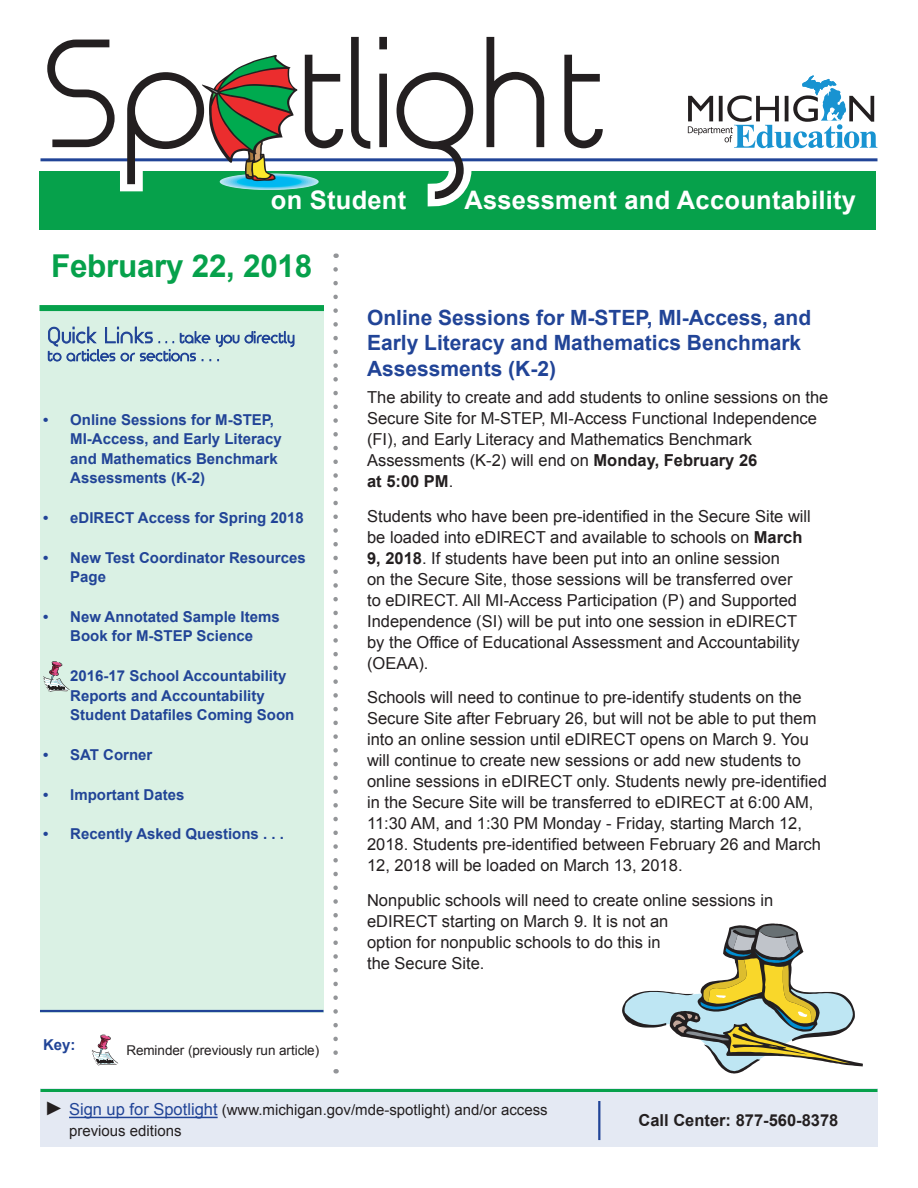
<style>
.page{position:relative;width:918px;height:1188px;background:#fff}
.page>*{position:absolute;margin:0;border:0;box-sizing:border-box;transform-origin:0 0}
.Heading_1{font:147px "Time Burner";color:#231f20}
.Subhead_1{font:700 31.5px "Arial";letter-spacing:-.01em;color:#06a14b}
.Subhead_1-2{font:700 25.5px "Arial";letter-spacing:.01em;color:#fff}
.Head_2_-_Article_Tit{font:700 21px/25.2px "Arial";color:#214497}
.Body_Copy{font:16.5px/21px "Arial";color:#231f20}
.t1{font:700 16.5px "Arial";color:#231f20}
.Quick_Links_-_TOC{font:700 15px/19.5px "Arial";color:#214497}
.Body_Copy-2{font:15px/21px "Arial";color:#231f20}
.t2{font:13.5px "Arial";letter-spacing:-.005em;color:#231f20}
.s1{color:#fff}
.s2{font-weight:700}
.s3{font-weight:700;font-style:italic;font-size:19.5px}
.s4{font-size:16.5px;color:#214497}
</style>
<div class="page">
<svg style="left:333px;top:269px;width:5px;height:805px"></svg>
<div style="left:40px;top:1088px;width:838px;height:59px;background:#e4e9f3"></div>
<hr style="left:40px;top:1089px;width:838px;height:3px;background:#06a14b">
<div style="left:39px;top:171px;width:837px;height:59px;background:#06a14b"></div>
<hr style="left:40px;top:158px;width:838px;height:3px;background:#214497">
<div style="left:41px;top:310px;width:283px;height:702px;background:#daf1e4"></div>
<svg style="left:688px;top:75px;width:190px;height:73px"></svg>
<hr style="left:69px;top:1117px;width:149px;height:1px;background:#214497">
<svg style="left:48px;top:326px;width:247px;height:36px"></svg>
<svg style="left:43px;top:661px;width:27px;height:31px"></svg>
<div style="left:39px;top:305px;width:285px;height:6px;background:#06a14b"></div>
<hr style="left:598px;top:1101px;width:2px;height:39px;background:#214497">
<hr style="left:40px;top:1010px;width:283px;height:2px;background:#214497">
<svg style="left:92px;top:1035px;width:26px;height:30px"></svg>
<svg style="left:40px;top:55px;width:582px;height:152px"></svg>
<svg style="left:622px;top:924px;width:241px;height:150px"></svg>
<h1 class="Heading_1" style="left:43px;top:12px;width:564px"><span class="s1">Spo</span>tlight</h1>
<h1 class="Subhead_1-2" style="left:271px;top:183px;width:137px">on Student</h1>
<h1 class="Subhead_1-2" style="left:464px;top:183px;width:393px">Assessment and Accountability</h1>
<h1 class="Subhead_1" style="left:51px;top:245px;width:263px">February 22, 2018</h1>
<p class="Quick_Links_-_TOC" style="left:70px;top:410px;width:213px;text-indent:-27px">• Online Sessions for M-STEP,<br>MI-Access, and Early Literacy and Mathematics Benchmark<br>Assessments (K-2)</p>
<p class="Quick_Links_-_TOC" style="left:43px;top:508px;width:262px">• eDIRECT Access for Spring 2018</p>
<p class="Quick_Links_-_TOC" style="left:70px;top:548px;width:237px;text-indent:-27px">• New Test Coordinator Resources<br>Page</p>
<p class="Quick_Links_-_TOC" style="left:43px;top:607px;width:238px;text-align:center">• New Annotated Sample Items<br>Book for M-STEP Science</p>
<h3 class="Quick_Links_-_TOC" style="left:70px;top:666px;width:226px">2016-17 School Accountability<br>Reports and Accountability<br>Student Datafiles Coming Soon</h3>
<p class="Quick_Links_-_TOC" style="left:43px;top:745px;width:111px">• SAT Corner</p>
<p class="Quick_Links_-_TOC" style="left:43px;top:785px;width:143px">• Important Dates</p>
<p class="Quick_Links_-_TOC" style="left:43px;top:825px;width:242px">• Recently Asked Questions . . .</p>
<p class="Quick_Links_-_TOC" style="left:43px;top:1035px;width:34px">Key:</p>
<p class="t2" style="left:126px;top:1041px;width:194px">Reminder (previously run article)</p>
<h2 class="Head_2_-_Article_Tit" style="left:367px;top:306px;width:446px">Online Sessions for M-STEP, MI-Access, and<br>Early Literacy and Mathematics Benchmark<br>Assessments (K-2)</h2>
<p class="Body_Copy" style="left:367px;top:387px;width:463px">The ability to create and add students to online sessions on the Secure Site for M-STEP, MI-Access Functional Independence (FI), and Early Literacy and Mathematics Benchmark Assessments (K-2) will end on <span class="s2">Monday, February 26<br>at 5:00 PM</span>.</p>
<p class="Body_Copy" style="left:367px;top:506px;width:445px">Students who have been pre-identified in the Secure Site will be loaded into eDIRECT and available to schools on <span class="s2">March 9, 2018</span>. If students have been put into an online session<br>on the Secure Site, those sessions will be transferred over<br>to eDIRECT. All MI-Access Participation (P) and Supported Independence (SI) will be put into one session in eDIRECT by the Office of Educational Assessment and Accountability (OEAA).</p>
<p class="Body_Copy" style="left:367px;top:687px;width:461px">Schools will need to continue to pre-identify students on the Secure Site after February 26, but will not be able to put them into an online session until eDIRECT opens on March 9. You will continue to create new sessions or add new students to online sessions in eDIRECT only. Students newly pre-identified in the Secure Site will be transferred to eDIRECT at 6:00 AM, 11:30 AM, and 1:30 PM Monday - Friday, starting March 12, 2018. Students pre-identified between February 26 and March 12, 2018 will be loaded on March 13, 2018.</p>
<p class="Body_Copy" style="left:367px;top:890px;width:408px">Nonpublic schools will need to create online sessions in eDIRECT starting on March 9. It is not an<br>option for nonpublic schools to do this in<br>the Secure Site.</p>
<p class="Body_Copy-2" style="left:69px;top:1100px;width:480px;text-indent:-25px"><span class="s3">►</span> <span class="s4">Sign up for Spotlight</span> (www.michigan.gov/mde-spotlight) and/or access previous editions</p>
<p class="t1" style="left:639px;top:1109px;width:201px">Call Center: 877-560-8378</p>
</div>
